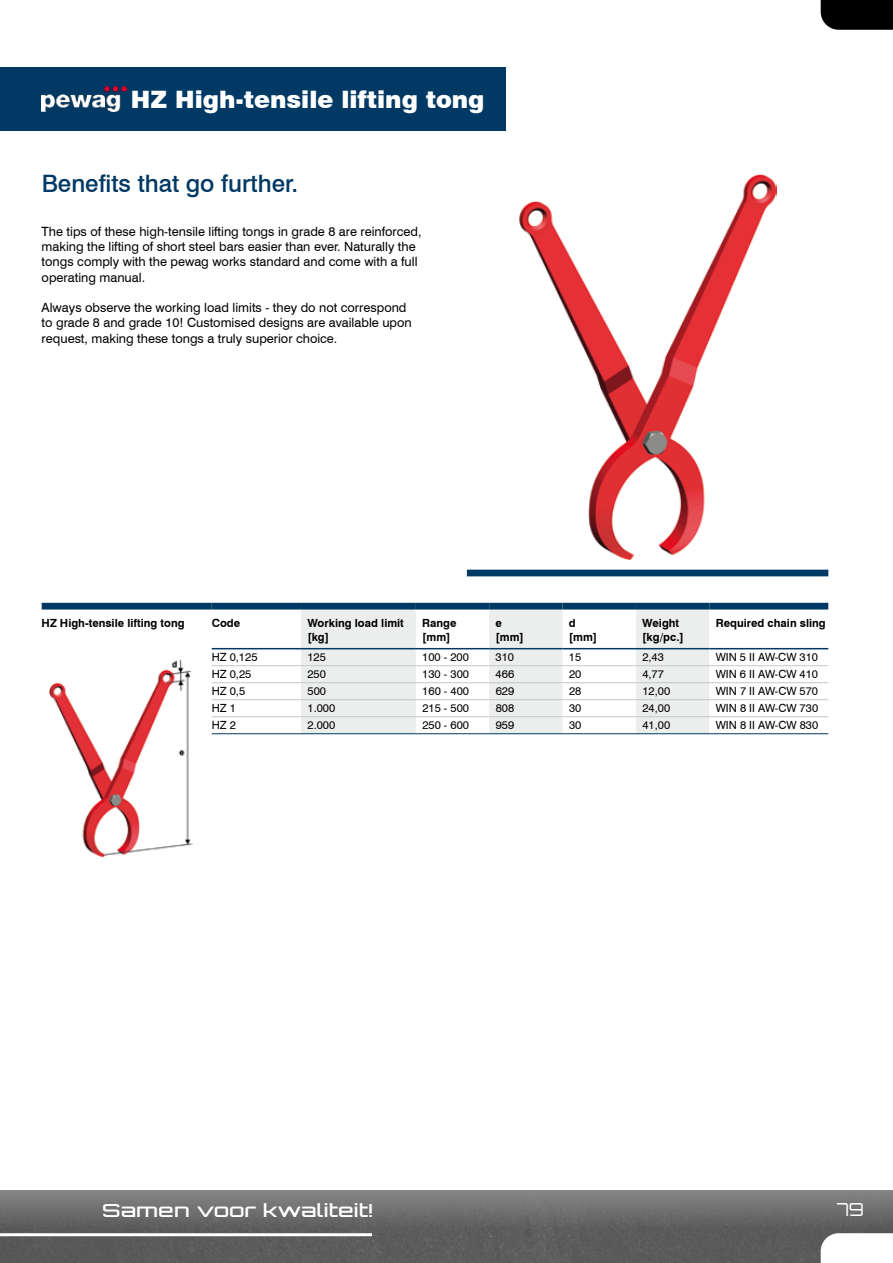
<style>
.page{position:relative;width:893px;height:1263px;background:#fff}
.page>*{position:absolute;margin:0;border:0;box-sizing:border-box;transform-origin:0 0}
.t1{font:900 24px "Swiss 721 BT";color:#fff}
.t2{font:500 24px "Swiss 721 BT";color:#003964}
.t3{font:500 18px "Orbitron";letter-spacing:.01em;color:#fff;scale:1.25 1}
.t4{font:300 18px "Orbitron";color:#fff}
.t5{font:12.75px/15.3px "Swiss 721 BT";color:#000}
.t6{font:11.25px "Swiss 721 BT";color:#000}
.t7{font:700 11.25px/13.5px "Swiss 721 BT";color:#000}
.t8{font:800 10.5px "Swiss 721 BT";color:#fff}
</style>
<div class="page">
<div style="left:0;top:1190px;width:893px;height:73px;background:linear-gradient(to bottom,#7d7d7d,#515151)"></div>
<hr style="left:0;top:1233px;width:372px;height:3px;background:#fff">
<div style="left:821px;top:0;width:72px;height:30px;background:#000"></div>
<svg style="left:821px;top:1233px;width:72px;height:30px"></svg>
<svg style="left:301px;top:609px;width:408px;height:124px;fill:#eceded"></svg>
<div style="left:212px;top:603px;width:89px;height:6px;background:#003964"></div>
<div style="left:301px;top:603px;width:115px;height:6px;background:#003964"></div>
<div style="left:416px;top:603px;width:73px;height:6px;background:#003964"></div>
<div style="left:489px;top:603px;width:74px;height:6px;background:#003964"></div>
<div style="left:563px;top:603px;width:73px;height:6px;background:#003964"></div>
<div style="left:636px;top:603px;width:73px;height:6px;background:#003964"></div>
<div style="left:709px;top:603px;width:119px;height:6px;background:#003964"></div>
<hr style="left:212px;top:648px;width:89px;height:1px;background:#003964">
<hr style="left:301px;top:648px;width:115px;height:1px;background:#003964">
<hr style="left:416px;top:648px;width:73px;height:1px;background:#003964">
<hr style="left:489px;top:648px;width:74px;height:1px;background:#003964">
<hr style="left:563px;top:648px;width:73px;height:1px;background:#003964">
<hr style="left:636px;top:648px;width:73px;height:1px;background:#003964">
<hr style="left:709px;top:648px;width:119px;height:1px;background:#003964">
<hr style="left:212px;top:733px;width:89px;height:1px;background:#003964">
<hr style="left:301px;top:733px;width:115px;height:1px;background:#003964">
<hr style="left:416px;top:733px;width:73px;height:1px;background:#003964">
<hr style="left:489px;top:733px;width:74px;height:1px;background:#003964">
<hr style="left:563px;top:733px;width:73px;height:1px;background:#003964">
<hr style="left:636px;top:733px;width:73px;height:1px;background:#003964">
<hr style="left:709px;top:733px;width:119px;height:1px;background:#003964">
<hr style="left:212px;top:665px;width:89px;height:1px;background:#c6c7c8">
<hr style="left:301px;top:665px;width:115px;height:1px;background:#c6c7c8">
<hr style="left:416px;top:665px;width:73px;height:1px;background:#c6c7c8">
<hr style="left:489px;top:665px;width:74px;height:1px;background:#c6c7c8">
<hr style="left:563px;top:665px;width:73px;height:1px;background:#c6c7c8">
<hr style="left:636px;top:665px;width:73px;height:1px;background:#c6c7c8">
<hr style="left:709px;top:665px;width:119px;height:1px;background:#c6c7c8">
<hr style="left:212px;top:682px;width:89px;height:1px;background:#c6c7c8">
<hr style="left:301px;top:682px;width:115px;height:1px;background:#c6c7c8">
<hr style="left:416px;top:682px;width:73px;height:1px;background:#c6c7c8">
<hr style="left:489px;top:682px;width:74px;height:1px;background:#c6c7c8">
<hr style="left:563px;top:682px;width:73px;height:1px;background:#c6c7c8">
<hr style="left:636px;top:682px;width:73px;height:1px;background:#c6c7c8">
<hr style="left:709px;top:682px;width:119px;height:1px;background:#c6c7c8">
<hr style="left:212px;top:699px;width:89px;height:1px;background:#c6c7c8">
<hr style="left:301px;top:699px;width:115px;height:1px;background:#c6c7c8">
<hr style="left:416px;top:699px;width:73px;height:1px;background:#c6c7c8">
<hr style="left:489px;top:699px;width:74px;height:1px;background:#c6c7c8">
<hr style="left:563px;top:699px;width:73px;height:1px;background:#c6c7c8">
<hr style="left:636px;top:699px;width:73px;height:1px;background:#c6c7c8">
<hr style="left:709px;top:699px;width:119px;height:1px;background:#c6c7c8">
<hr style="left:212px;top:716px;width:89px;height:1px;background:#c6c7c8">
<hr style="left:301px;top:716px;width:115px;height:1px;background:#c6c7c8">
<hr style="left:416px;top:716px;width:73px;height:1px;background:#c6c7c8">
<hr style="left:489px;top:716px;width:74px;height:1px;background:#c6c7c8">
<hr style="left:563px;top:716px;width:73px;height:1px;background:#c6c7c8">
<hr style="left:636px;top:716px;width:73px;height:1px;background:#c6c7c8">
<hr style="left:709px;top:716px;width:119px;height:1px;background:#c6c7c8">
<div style="left:42px;top:603px;width:170px;height:6px;background:#003964"></div>
<img style="left:49px;top:659px;width:144px;height:199px">
<div style="left:0;top:67px;width:505px;height:64px;background:#003964"></div>
<img style="left:42px;top:86px;width:85px;height:26px">
<img style="left:519px;top:174px;width:258px;height:386px">
<div style="left:467px;top:570px;width:361px;height:6px;background:#003964"></div>
<h1 class="t1" style="left:131px;top:84px;width:355px">HZ High-tensile lifting tong</h1>
<h1 class="t2" style="left:42px;top:168px;width:258px">Benefits that go further.</h1>
<p class="t5" style="left:42px;top:223px;width:381px">The tips of these high-tensile lifting tongs in grade 8 are reinforced, making the lifting of short steel bars easier than ever. Naturally the tongs comply with the pewag works standard and come with a full operating manual.</p>
<p class="t5" style="left:42px;top:300px;width:372px">Always observe the working load limits - they do not correspond to grade 8 and grade 10! Customised designs are available upon request, making these tongs a truly superior choice.</p>
<p class="t7" style="left:42px;top:617px;width:144px">HZ High-tensile lifting tong</p>
<p class="t7" style="left:212px;top:617px;width:30px">Code</p>
<p class="t7" style="left:307px;top:617px;width:98px">Working load limit [kg]</p>
<p class="t7" style="left:422px;top:617px;width:36px">Range [mm]</p>
<p class="t7" style="left:496px;top:617px;width:30px">e [mm]</p>
<p class="t7" style="left:569px;top:617px;width:30px">d [mm]</p>
<p class="t7" style="left:642px;top:617px;width:43px">Weight [kg/pc.]</p>
<p class="t7" style="left:716px;top:617px;width:112px">Required chain sling</p>
<p class="t6" style="left:212px;top:650px;width:47px">HZ 0,125</p>
<p class="t6" style="left:307px;top:650px;width:20px">125</p>
<p class="t6" style="left:422px;top:650px;width:48px">100 - 200</p>
<p class="t6" style="left:496px;top:650px;width:20px">310</p>
<p class="t6" style="left:569px;top:650px;width:14px">15</p>
<p class="t6" style="left:642px;top:650px;width:23px">2,43</p>
<p class="t6" style="left:716px;top:650px;width:104px">WIN 5 II AW-CW 310</p>
<p class="t6" style="left:212px;top:667px;width:41px">HZ 0,25</p>
<p class="t6" style="left:307px;top:667px;width:20px">250</p>
<p class="t6" style="left:422px;top:667px;width:48px">130 - 300</p>
<p class="t6" style="left:496px;top:667px;width:20px">466</p>
<p class="t6" style="left:569px;top:667px;width:14px">20</p>
<p class="t6" style="left:642px;top:667px;width:23px">4,77</p>
<p class="t6" style="left:716px;top:667px;width:104px">WIN 6 II AW-CW 410</p>
<p class="t6" style="left:212px;top:684px;width:35px">HZ 0,5</p>
<p class="t6" style="left:307px;top:684px;width:20px">500</p>
<p class="t6" style="left:422px;top:684px;width:48px">160 - 400</p>
<p class="t6" style="left:496px;top:684px;width:20px">629</p>
<p class="t6" style="left:569px;top:684px;width:14px">28</p>
<p class="t6" style="left:642px;top:684px;width:29px">12,00</p>
<p class="t6" style="left:716px;top:684px;width:104px">WIN 7 II AW-CW 570</p>
<p class="t6" style="left:212px;top:701px;width:26px">HZ 1</p>
<p class="t6" style="left:307px;top:701px;width:29px">1.000</p>
<p class="t6" style="left:422px;top:701px;width:48px">215 - 500</p>
<p class="t6" style="left:496px;top:701px;width:20px">808</p>
<p class="t6" style="left:569px;top:701px;width:14px">30</p>
<p class="t6" style="left:642px;top:701px;width:29px">24,00</p>
<p class="t6" style="left:716px;top:701px;width:104px">WIN 8 II AW-CW 730</p>
<p class="t6" style="left:212px;top:718px;width:26px">HZ 2</p>
<p class="t6" style="left:308px;top:718px;width:29px">2.000</p>
<p class="t6" style="left:422px;top:718px;width:48px">250 - 600</p>
<p class="t6" style="left:496px;top:718px;width:20px">959</p>
<p class="t6" style="left:569px;top:718px;width:14px">30</p>
<p class="t6" style="left:642px;top:718px;width:29px">41,00</p>
<p class="t6" style="left:716px;top:718px;width:104px">WIN 8 II AW-CW 830</p>
<p class="t8" style="left:833px;top:1198px;width:14px">91</p>
<h2 class="t3" style="left:102px;top:1199px;width:218px">Samen voor kwaliteit!</h2>
<h2 class="t4" style="left:837px;top:1198px;width:28px">79</h2>
</div>
